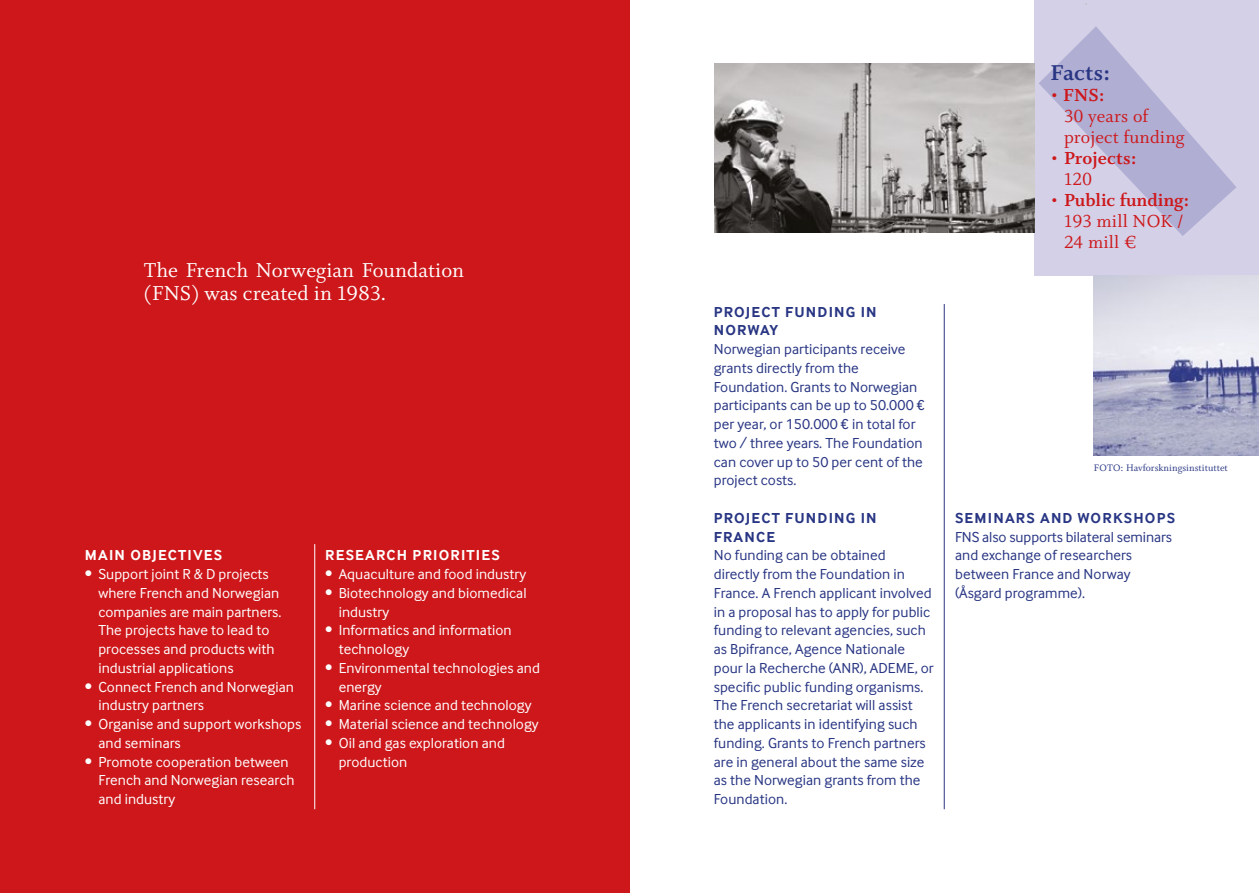
<style>
.page{position:relative;width:1259px;height:893px;background:#fff}
.page>*{position:absolute;margin:0;border:0;box-sizing:border-box;transform-origin:0 0}
.t1{font:700 24px "Cappelen Whitman";letter-spacing:.005em;color:#283583}
.t2{font:22.5px/22.5px "Cappelen Whitman LF Roman";color:#fff}
.t3{font:19.5px/21px "Cappelen Whitman LF Roman";letter-spacing:.005em;color:#cd171a}
.t4{font:19.5px "Cappelen Whitman LF Bold";letter-spacing:-.005em;color:#cd171a}
.t5{font:700 19.5px "Cappelen Whitman";letter-spacing:.005em;color:#cd171a}
.t6{font:15px/18.8px "Inter Face Typo";letter-spacing:.005em;color:#283583}
.t7{font:15px/18.8px "Inter Face Typo";letter-spacing:.005em;color:#fff}
.t8{font:700 15px/18.8px "Inter Face Typo";letter-spacing:.08em;color:#283583}
.t9{font:700 15px "Inter Face Typo";letter-spacing:.08em;color:#fff}
.t10{font:10.5px "Cappelen Whitman LF Roman";color:#283583}
.s1{font-family:"Cappelen Whitman LF Roman"}
.s2{font-family:"Cappelen Whitman LF Roman";font-weight:400}
</style>
<div class="page">
<div style="left:0;top:0;width:630px;height:893px;background:#cd171a"></div>
<div style="left:1035px;top:0;width:224px;height:275px;background:#d3d0e7"></div>
<img style="left:714px;top:64px;width:321px;height:169px">
<img style="left:1093px;top:275px;width:166px;height:180px">
<hr style="left:944px;top:304px;width:1px;height:505px;background:#283583">
<hr style="left:314px;top:544px;width:1px;height:265px;background:#fff">
<svg style="left:1039px;top:27px;width:197px;height:209px"></svg>
<h2 class="t2" style="left:144px;top:260px;width:322px">The French Norwegian Foundation (FNS) was created in 1983.</h2>
<p class="t9" style="left:85px;top:547px;width:139px">MAIN OBJECTIVES</p>
<p class="t7" style="left:98px;top:565px;width:185px;text-indent:-14px">• Support joint R &amp; D projects where French and Norwegian companies are main partners.<br>The projects have to lead to processes and products with industrial applications</p>
<p class="t7" style="left:98px;top:677px;width:197px;text-indent:-14px">• Connect French and Norwegian industry partners</p>
<p class="t7" style="left:98px;top:715px;width:204px;text-indent:-14px">• Organise and support workshops and seminars</p>
<p class="t7" style="left:98px;top:752px;width:198px;text-indent:-14px">• Promote cooperation between<br>French and Norwegian research and industry</p>
<p class="t9" style="left:325px;top:547px;width:176px">RESEARCH PRIORITIES</p>
<p class="t7" style="left:325px;top:565px;width:203px">• Aquaculture and food industry</p>
<p class="t7" style="left:339px;top:583px;width:189px;text-indent:-14px">• Biotechnology and biomedical industry</p>
<p class="t7" style="left:339px;top:621px;width:174px;text-indent:-14px">• Informatics and information technology</p>
<p class="t7" style="left:339px;top:658px;width:203px;text-indent:-14px">• Environmental technologies and energy</p>
<p class="t7" style="left:325px;top:696px;width:208px">• Marine science and technology</p>
<p class="t7" style="left:325px;top:715px;width:215px">• Material science and technology</p>
<p class="t7" style="left:339px;top:733px;width:168px;text-indent:-14px">• Oil and gas exploration and production</p>
<h1 class="t1" style="left:1050px;top:59px;width:62px">Facts:</h1>
<h3 class="t4" style="left:1050px;top:84px;width:56px"><span class="s1">•</span> FNS:</h3>
<h3 class="t3" style="left:1064px;top:106px;width:122px">30 years of project funding</h3>
<h3 class="t5" style="left:1050px;top:147px;width:88px"><span class="s2">•</span> Projects:</h3>
<h3 class="t3" style="left:1064px;top:169px;width:30px">120</h3>
<h3 class="t4" style="left:1050px;top:189px;width:140px"><span class="s1">•</span> Public funding:</h3>
<h3 class="t3" style="left:1064px;top:211px;width:121px">193 mill NOK /<br>24 mill €</h3>
<p class="t8" style="left:714px;top:302px;width:164px">PROJECT FUNDING IN<br>NORWAY</p>
<p class="t6" style="left:714px;top:340px;width:213px">Norwegian participants receive grants directly from the<br>Foundation. Grants to Norwegian participants can be up to 50.000 € per year, or 150.000 € in total for two / three years. The Foundation can cover up to 50 per cent of the project costs.</p>
<p class="t8" style="left:714px;top:508px;width:164px">PROJECT FUNDING IN<br>FRANCE</p>
<p class="t6" style="left:714px;top:546px;width:221px">No funding can be obtained directly from the Foundation in<br>France. A French applicant involved in a proposal has to apply for public funding to relevant agencies, such as Bpifrance, Agence Nationale pour la Recherche (ANR), ADEME, or specific public funding organisms.<br>The French secretariat will assist the applicants in identifying such funding. Grants to French partners are in general about the same size as the Norwegian grants from the<br>Foundation.</p>
<p class="t10" style="left:1094px;top:462px;width:136px">FOTO: Havforskningsinstituttet</p>
<p class="t8" style="left:955px;top:508px;width:221px">SEMINARS AND WORKSHOPS</p>
<p class="t6" style="left:955px;top:527px;width:218px">FNS also supports bilateral seminars and exchange of researchers between France and Norway (Åsgard programme).</p>
</div>
